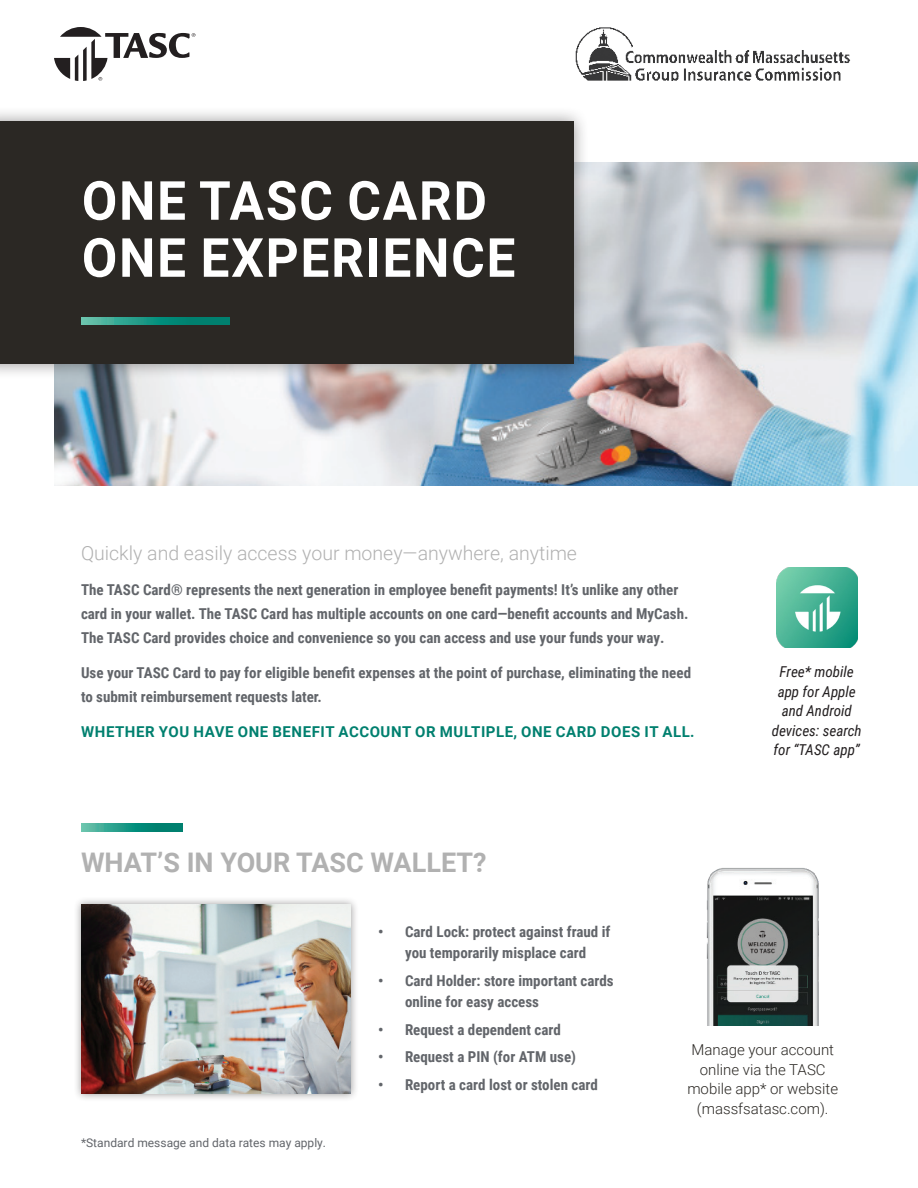
<style>
.page{position:relative;width:918px;height:1188px;background:#fff}
.page>*{position:absolute;margin:0;border:0;box-sizing:border-box;transform-origin:0 0}
.t1{font:700 54px/57px "Roboto";letter-spacing:.035em;color:#fff;scale:.95 1}
.t2{font:700 27px "Roboto";color:#b1b1b1}
.t3{font:300 19.5px "Roboto";color:#b1b1b1}
.t4{font:700 15px/24px "Roboto Condensed";color:#62656a}
.t5{font:300 15px/19.5px "Roboto";color:#2b2824;text-align:center}
.t6{font:700 15px "Roboto";letter-spacing:.035em;color:#00806f}
.t7{font:italic 15px/19.5px "Roboto Condensed";color:#231f20;text-align:center}
.t8{font:12px "Roboto";color:#62656a}
</style>
<div class="page">
<svg style="left:81px;top:824px;width:101px;height:7px"></svg>
<svg style="left:54px;top:27px;width:141px;height:54px"></svg>
<img style="left:575px;top:27px;width:276px;height:54px">
<img style="left:54px;top:162px;width:864px;height:324px">
<div style="left:0;top:106px;width:589px;height:274px;background:#231f20;opacity:.45"></div>
<div style="left:0;top:122px;width:574px;height:242px;background:#2b2824"></div>
<svg style="left:81px;top:317px;width:149px;height:8px"></svg>
<img style="left:776px;top:567px;width:81px;height:81px">
<img style="left:706px;top:868px;width:113px;height:158px">
<div style="left:73px;top:896px;width:286px;height:206px;background:#231f20;opacity:.45"></div>
<img style="left:81px;top:904px;width:270px;height:190px">
<h1 class="t1" style="left:82px;top:170px;width:458px">ONE TASC CARD<br>ONE EXPERIENCE</h1>
<h2 class="t3" style="left:81px;top:540px;width:498px">Quickly and easily access your money—anywhere, anytime</h2>
<p class="t4" style="left:81px;top:577px;width:609px">The TASC Card® represents the next generation in employee benefit payments! It’s unlike any other card in your wallet. The TASC Card has multiple accounts on one card—benefit accounts and MyCash.<br>The TASC Card provides choice and convenience so you can access and use your funds your way.</p>
<p class="t4" style="left:81px;top:660px;width:612px">Use your TASC Card to pay for eligible benefit expenses at the point of purchase, eliminating the need to submit reimbursement requests later.</p>
<p class="t6" style="left:81px;top:721px;width:615px">WHETHER YOU HAVE ONE BENEFIT ACCOUNT OR MULTIPLE, ONE CARD DOES IT ALL.</p>
<h2 class="t2" style="left:81px;top:844px;width:407px">WHAT’S IN YOUR TASC WALLET?</h2>
<p class="t7" style="left:772px;top:662px;width:91px">Free* mobile app for Apple and Android devices: search for “TASC app”</p>
<p class="t8" style="left:81px;top:1134px;width:247px">*Standard message and data rates may apply.</p>
<p class="t4" style="left:378px;top:921px;width:234px;line-height:21px;text-align:center">• Card Lock: protect against fraud if you temporarily misplace card</p>
<p class="t4" style="left:405px;top:969px;width:210px;line-height:21px;text-indent:-27px">• Card Holder: store important cards online for easy access</p>
<p class="t4" style="left:378px;top:1017px;width:184px">• Request a dependent card</p>
<p class="t4" style="left:378px;top:1044px;width:200px">• Request a PIN (for ATM use)</p>
<p class="t4" style="left:378px;top:1072px;width:221px">• Report a card lost or stolen card</p>
<p class="t5" style="left:687px;top:1040px;width:152px">Manage your account online via the TASC mobile app* or website (massfsatasc.com).</p>
</div>
